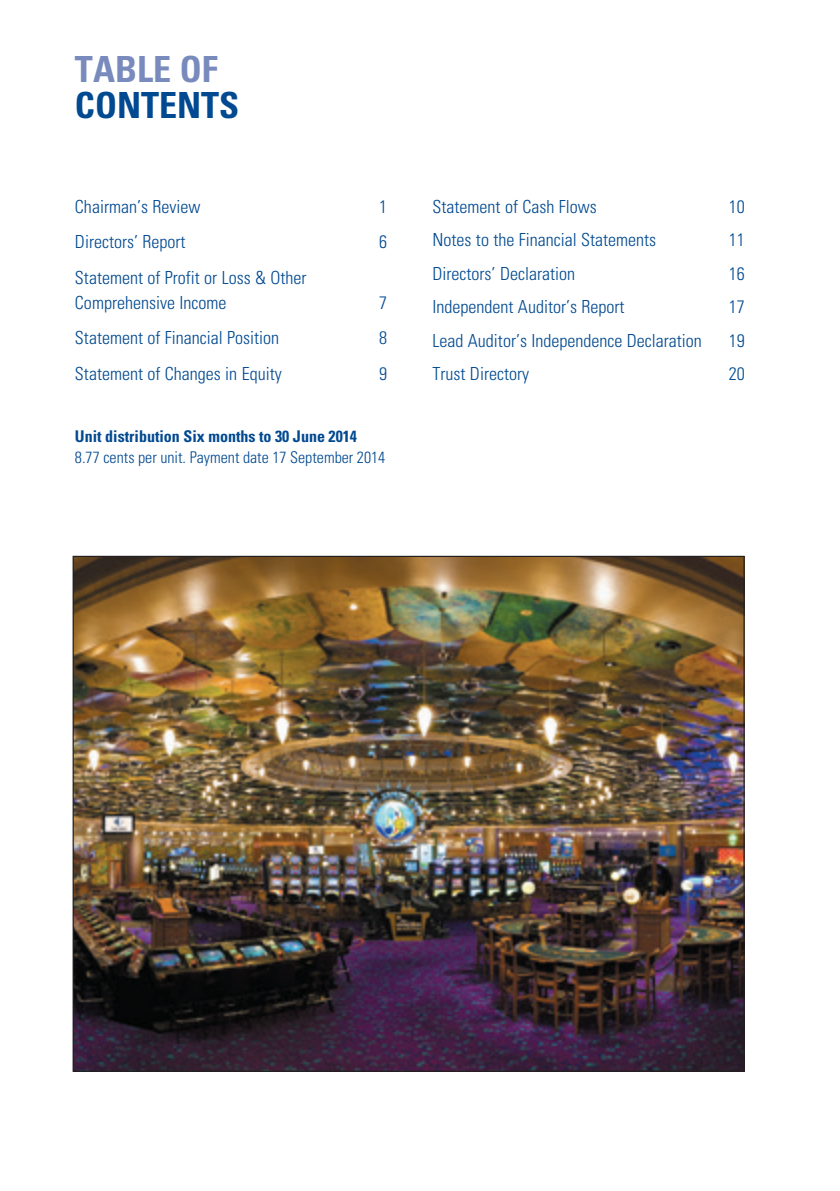
<style>
.page{position:relative;width:840px;height:1191px;background:#fff}
.page>*{position:absolute;margin:0;border:0;box-sizing:border-box;transform-origin:0 0}
.t1{font:700 condensed 36px "Univers";color:#014990}
.t2{font:700 condensed 36px "Univers";color:#788bbc}
.t3{font:300 condensed 18px/24.4px "Univers";color:#014990}
.t4{font:300 condensed 16.2px "Univers";color:#014990}
.t5{font:700 condensed 16.2px "Univers";color:#014990}
</style>
<div class="page">
<img style="left:74px;top:558px;width:668px;height:511px">
<h1 class="t2" style="left:75px;top:47px;width:144px">TABLE OF</h1>
<h1 class="t1" style="left:75px;top:83px;width:166px">CONTENTS</h1>
<p class="t3" style="left:75px;top:194px;width:127px">Chairman’s Review</p>
<p class="t3" style="left:379px;top:194px;width:9px">1</p>
<p class="t3" style="left:75px;top:229px;width:112px">Directors’ Report</p>
<p class="t3" style="left:379px;top:229px;width:9px">6</p>
<p class="t3" style="left:75px;top:265px;width:233px">Statement of Profit or Loss &amp; Other<br>Comprehensive Income</p>
<p class="t3" style="left:379px;top:290px;width:9px">7</p>
<p class="t3" style="left:75px;top:326px;width:206px">Statement of Financial Position</p>
<p class="t3" style="left:379px;top:326px;width:9px">8</p>
<p class="t3" style="left:75px;top:361px;width:208px">Statement of Changes in Equity</p>
<p class="t3" style="left:379px;top:361px;width:9px">9</p>
<p class="t5" style="left:75px;top:426px;width:283px">Unit distribution Six months to 30 June 2014</p>
<p class="t4" style="left:75px;top:447px;width:312px">8.77 cents per unit. Payment date 17 September 2014</p>
<p class="t3" style="left:432px;top:194px;width:166px">Statement of Cash Flows</p>
<p class="t3" style="left:728px;top:194px;width:17px">10</p>
<p class="t3" style="left:432px;top:227px;width:225px">Notes to the Financial Statements</p>
<p class="t3" style="left:728px;top:227px;width:17px">11</p>
<p class="t3" style="left:432px;top:261px;width:144px">Directors’ Declaration</p>
<p class="t3" style="left:728px;top:261px;width:17px">16</p>
<p class="t3" style="left:432px;top:294px;width:193px">Independent Auditor’s Report</p>
<p class="t3" style="left:728px;top:294px;width:17px">17</p>
<p class="t3" style="left:432px;top:328px;width:271px">Lead Auditor’s Independence Declaration</p>
<p class="t3" style="left:728px;top:328px;width:17px">19</p>
<p class="t3" style="left:432px;top:361px;width:98px">Trust Directory</p>
<p class="t3" style="left:728px;top:361px;width:17px">20</p>
</div>
